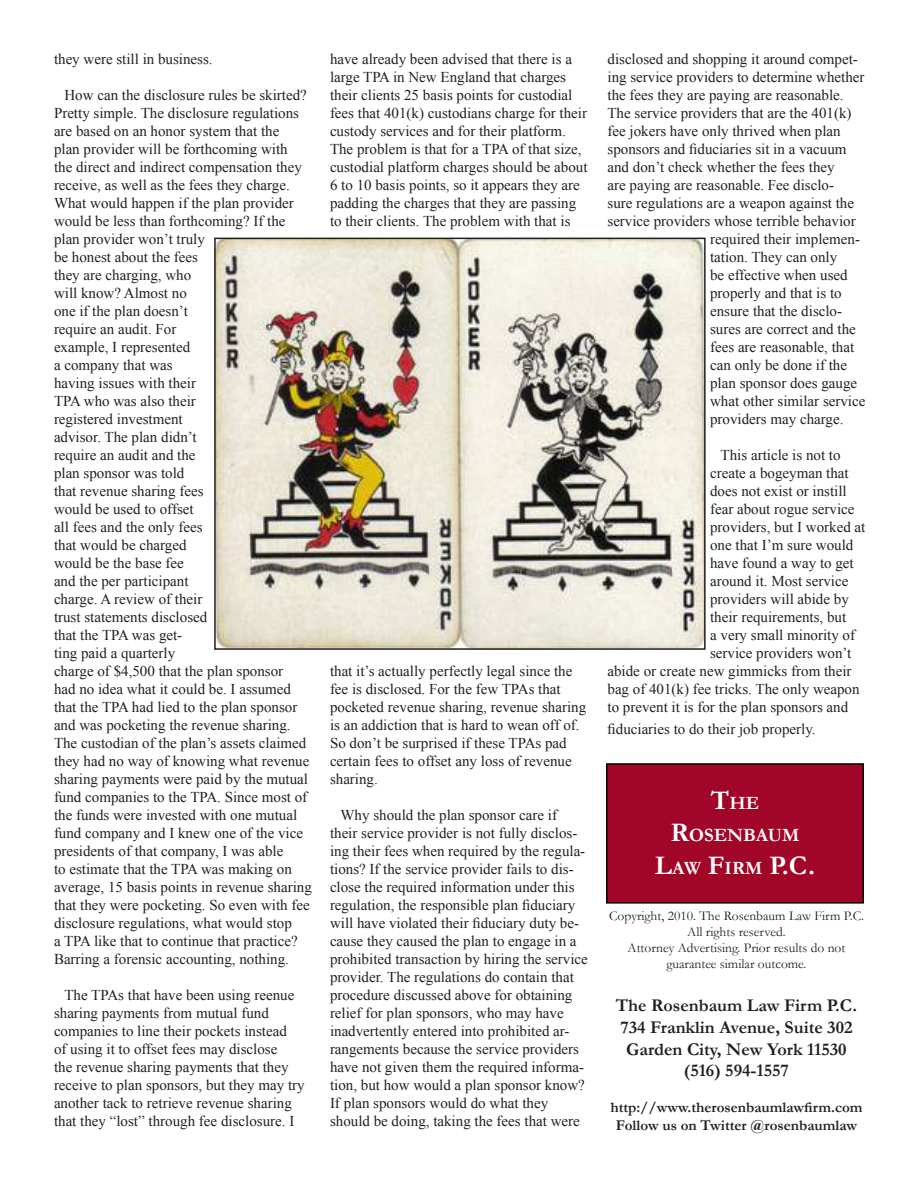
<style>
.page{position:relative;width:918px;height:1188px;background:#fff}
.page>*{position:absolute;margin:0;border:0;box-sizing:border-box;transform-origin:0 0}
.t1{font:700 27px "Garamond";color:#fff}
.t2{font:700 18.9px "Garamond";color:#fff}
.t3{font:700 18px "Garamond";color:#231f20}
.t4{font:15px/18px "Times New Roman";color:#231f20}
.t5{font:700 15px "Garamond";color:#231f20}
.t6{font:13.5px/16.2px "Garamond";color:#231f20;text-align:center}
.s1{font-size:27px}
.s2{font-size:18.9px}
</style>
<div class="page">
<div style="left:607px;top:764px;width:256px;height:139px;background:#a10527"></div>
<div style="left:606px;top:763px;width:258px;height:141px;border:2px solid #000400"></div>
<img style="left:217px;top:241px;width:486px;height:406px">
<div style="left:214px;top:238px;width:492px;height:412px;border:2px solid #231f20"></div>
<p class="t4" style="left:54px;top:50px;width:160px">they were still in business.</p>
<p class="t4" style="left:54px;top:86px;width:259px;text-indent:10px">How can the disclosure rules be skirted?<br>Pretty simple. The disclosure regulations are based on an honor system that the<br>plan provider will be forthcoming with<br>the direct and indirect compensation they receive, as well as the fees they charge.<br>What would happen if the plan provider would be less than forthcoming? If the plan provider won’t truly<br>be honest about the fees<br>they are charging, who<br>will know? Almost no<br>one if the plan doesn’t<br>require an audit. For<br>example, I represented<br>a company that was<br>having issues with their<br>TPA who was also their<br>registered investment<br>advisor. The plan didn’t<br>require an audit and the<br>plan sponsor was told<br>that revenue sharing fees<br>would be used to offset<br>all fees and the only fees<br>that would be charged<br>would be the base fee<br>and the per participant<br>charge. A review of their<br>trust statements disclosed<br>that the TPA was get-<br>ting paid a quarterly<br>charge of $4,500 that the plan sponsor<br>had no idea what it could be. I assumed that the TPA had lied to the plan sponsor and was pocketing the revenue sharing.<br>The custodian of the plan’s assets claimed they had no way of knowing what revenue sharing payments were paid by the mutual fund companies to the TPA. Since most of the funds were invested with one mutual fund company and I knew one of the vice presidents of that company, I was able<br>to estimate that the TPA was making on average, 15 basis points in revenue sharing that they were pocketing. So even with fee disclosure regulations, what would stop<br>a TPA like that to continue that practice?<br>Barring a forensic accounting, nothing.</p>
<p class="t4" style="left:54px;top:986px;width:252px;text-indent:10px">The TPAs that have been using reenue sharing payments from mutual fund companies to line their pockets instead<br>of using it to offset fees may disclose<br>the revenue sharing payments that they receive to plan sponsors, but they may try another tack to retrieve revenue sharing that they “lost” through fee disclosure. I</p>
<p class="t4" style="left:330px;top:50px;width:259px">have already been advised that there is a large TPA in New England that charges their clients 25 basis points for custodial fees that 401(k) custodians charge for their custody services and for their platform.<br>The problem is that for a TPA of that size, custodial platform charges should be about 6 to 10 basis points, so it appears they are padding the charges that they are passing to their clients. The problem with that is</p>
<p class="t4" style="left:330px;top:662px;width:258px">that it’s actually perfectly legal since the fee is disclosed. For the few TPAs that pocketed revenue sharing, revenue sharing is an addiction that is hard to wean off of.<br>So don’t be surprised if these TPAs pad certain fees to offset any loss of revenue sharing.</p>
<p class="t4" style="left:330px;top:806px;width:259px;text-indent:10px">Why should the plan sponsor care if their service provider is not fully disclos&shy;ing their fees when required by the regula&shy;tions? If the service provider fails to dis&shy;close the required information under this regulation, the responsible plan fiduciary will have violated their fiduciary duty be&shy;cause they caused the plan to engage in a prohibited transaction by hiring the service provider. The regulations do contain that procedure discussed above for obtaining relief for plan sponsors, who may have inadvertently entered into prohibited ar&shy;rangements because the service providers have not given them the required informa&shy;tion, but how would a plan sponsor know?<br>If plan sponsors would do what they should be doing, taking the fees that were</p>
<p class="t4" style="left:608px;top:50px;width:252px">disclosed and shopping it around compet-</p>
<p class="t4" style="left:608px;top:68px;width:259px">ing service providers to determine whether</p>
<p class="t4" style="left:608px;top:86px;width:238px">the fees they are paying are reasonable.</p>
<p class="t4" style="left:608px;top:104px;width:246px">The service providers that are the 401(k)</p>
<p class="t4" style="left:608px;top:122px;width:235px">fee jokers have only thrived when plan</p>
<p class="t4" style="left:608px;top:140px;width:241px">sponsors and fiduciaries sit in a vacuum</p>
<p class="t4" style="left:608px;top:158px;width:229px">and don’t check whether the fees they</p>
<p class="t4" style="left:608px;top:176px;width:228px">are paying are reasonable. Fee disclo-</p>
<p class="t4" style="left:608px;top:194px;width:248px">sure regulations are a weapon against the</p>
<p class="t4" style="left:608px;top:212px;width:250px">service providers whose terrible behavior</p>
<p class="t4" style="left:710px;top:230px;width:151px">required their implemen-</p>
<p class="t4" style="left:710px;top:248px;width:129px">tation. They can only</p>
<p class="t4" style="left:710px;top:266px;width:139px">be effective when used</p>
<p class="t4" style="left:710px;top:284px;width:133px">properly and that is to</p>
<p class="t4" style="left:710px;top:302px;width:134px">ensure that the disclo-</p>
<p class="t4" style="left:710px;top:320px;width:147px">sures are correct and the</p>
<p class="t4" style="left:710px;top:338px;width:146px">fees are reasonable, that</p>
<p class="t4" style="left:710px;top:356px;width:139px">can only be done if the</p>
<p class="t4" style="left:710px;top:374px;width:149px">plan sponsor does gauge</p>
<p class="t4" style="left:710px;top:392px;width:157px">what other similar service</p>
<p class="t4" style="left:710px;top:410px;width:135px">providers may charge.</p>
<p class="t4" style="left:721px;top:446px;width:122px">This article is not to</p>
<p class="t4" style="left:710px;top:464px;width:140px">create a bogeyman that</p>
<p class="t4" style="left:710px;top:482px;width:138px">does not exist or instill</p>
<p class="t4" style="left:710px;top:500px;width:146px">fear about rogue service</p>
<p class="t4" style="left:710px;top:518px;width:157px">providers, but I worked at</p>
<p class="t4" style="left:710px;top:536px;width:145px">one that I’m sure would</p>
<p class="t4" style="left:710px;top:554px;width:145px">have found a way to get</p>
<p class="t4" style="left:710px;top:572px;width:140px">around it. Most service</p>
<p class="t4" style="left:710px;top:590px;width:140px">providers will abide by</p>
<p class="t4" style="left:710px;top:608px;width:138px">their requirements, but</p>
<p class="t4" style="left:710px;top:626px;width:146px">a very small minority of</p>
<p class="t4" style="left:710px;top:644px;width:143px">service providers won’t</p>
<p class="t4" style="left:608px;top:662px;width:246px">abide or create new gimmicks from their</p>
<p class="t4" style="left:608px;top:680px;width:254px">bag of 401(k) fee tricks. The only weapon</p>
<p class="t4" style="left:608px;top:698px;width:242px">to prevent it is for the plan sponsors and</p>
<p class="t4" style="left:608px;top:720px;width:210px">fiduciaries to do their job properly.</p>
<p class="t2" style="left:711px;top:790px;width:50px"><span class="s1">T</span>HE</p>
<p class="t2" style="left:670px;top:822px;width:131px"><span class="s1">R</span>OSENBAUM</p>
<p class="t1" style="left:655px;top:847px;width:162px">L<span class="s2">AW</span> F<span class="s2">IRM</span> P.C.</p>
<p class="t6" style="left:609px;top:907px;width:256px">Copyright, 2010. The Rosenbaum Law Firm P.C.<br>All rights reserved.</p>
<p class="t6" style="left:628px;top:939px;width:219px">Attorney Advertising. Prior results do not</p>
<p class="t6" style="left:666px;top:956px;width:142px">guarantee similar outcome.</p>
<p class="t3" style="left:616px;top:993px;width:243px">The Rosenbaum Law Firm P.C.</p>
<p class="t3" style="left:620px;top:1015px;width:234px">734 Franklin Avenue, Suite 302</p>
<p class="t3" style="left:626px;top:1037px;width:222px">Garden City, New York 11530</p>
<p class="t3" style="left:684px;top:1058px;width:107px">(516) 594-1557</p>
<p class="t5" style="left:610px;top:1097px;width:254px">http://www.therosenbaumlawfirm.com</p>
<p class="t5" style="left:616px;top:1115px;width:243px">Follow us on Twitter @rosenbaumlaw</p>
</div>
